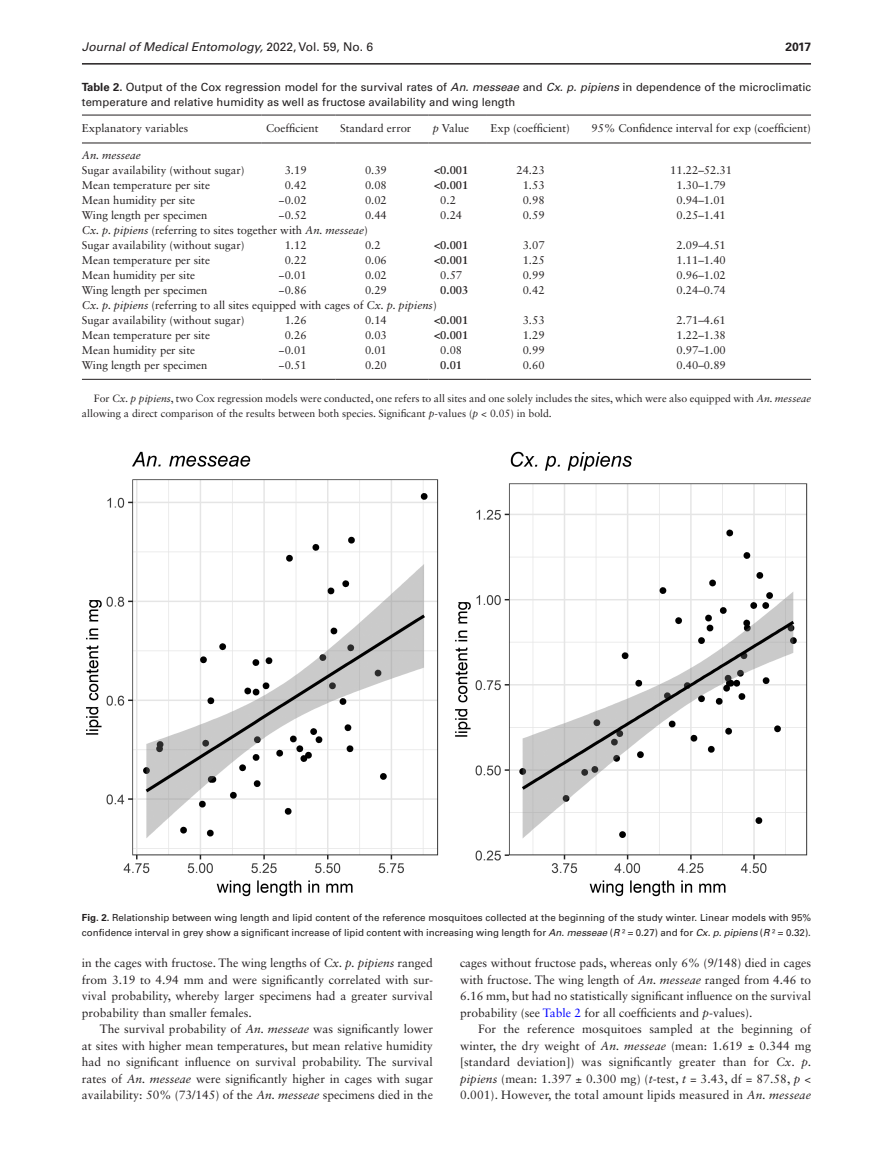
<style>
.page{position:relative;width:893px;height:1174px;background:#fff}
.page>*{position:absolute;margin:0;border:0;box-sizing:border-box;transform-origin:0 0}
.t1{font:12px/16.5px "Sabon LT Std";color:#231f20;text-align:justify}
.t2{font:italic 12px "Univers LT Std";color:#231f20}
.t3{font:700 12px "Univers LT Std";color:#231f20}
.t4{font:11.25px/15px "Sabon LT Std";color:#231f20}
.t5{font:11.25px/15px "Univers LT Std";color:#231f20}
.t6{font:700 11.25px "Sabon LT Std";color:#231f20}
.t7{font:italic 11.25px "Sabon LT Std";color:#231f20}
.t8{font:10.5px/15px "Sabon LT Std";color:#231f20}
.t9{font:9.75px/14.2px "Univers LT Std";color:#231f20}
.s1{font-style:normal}
.s2{font-weight:700}
.s3{font-style:italic}
.s4{color:#00f}
</style>
<div class="page">
<hr style="left:82px;top:63px;width:729px;height:2px;background:#231f20">
<hr style="left:82px;top:115px;width:179px;height:1px;background:#231f20">
<hr style="left:82px;top:143px;width:179px;height:1px;background:#231f20">
<hr style="left:261px;top:115px;width:74px;height:1px;background:#231f20">
<hr style="left:261px;top:143px;width:74px;height:1px;background:#231f20">
<hr style="left:335px;top:115px;width:93px;height:1px;background:#231f20">
<hr style="left:335px;top:143px;width:93px;height:1px;background:#231f20">
<hr style="left:428px;top:115px;width:58px;height:1px;background:#231f20">
<hr style="left:428px;top:143px;width:58px;height:1px;background:#231f20">
<hr style="left:486px;top:115px;width:101px;height:1px;background:#231f20">
<hr style="left:486px;top:143px;width:101px;height:1px;background:#231f20">
<hr style="left:587px;top:115px;width:224px;height:1px;background:#231f20">
<hr style="left:587px;top:143px;width:224px;height:1px;background:#231f20">
<hr style="left:82px;top:379px;width:179px;height:1px;background:#231f20">
<hr style="left:261px;top:379px;width:74px;height:1px;background:#231f20">
<hr style="left:335px;top:379px;width:93px;height:1px;background:#231f20">
<hr style="left:428px;top:379px;width:58px;height:1px;background:#231f20">
<hr style="left:486px;top:379px;width:101px;height:1px;background:#231f20">
<hr style="left:587px;top:379px;width:224px;height:1px;background:#231f20">
<img style="left:86px;top:451px;width:722px;height:446px">
<p class="t2" style="left:82px;top:40px;width:293px">Journal of Medical Entomology, <span class="s1">2022, Vol. 59, No. 6</span></p>
<p class="t3" style="left:785px;top:40px;width:27px">2017</p>
<p class="t5" style="left:82px;top:79px;width:731px"><span class="s2">Table 2.</span> Output of the Cox regression model for the survival rates of <span class="s3">An. messeae</span> and <span class="s3">Cx. p. pipiens</span> in dependence of the microclimatic temperature and relative humidity as well as fructose availability and wing length</p>
<p class="t4" style="left:82px;top:121px;width:108px">Explanatory variables</p>
<p class="t4" style="left:266px;top:121px;width:54px">Coefficient</p>
<p class="t4" style="left:340px;top:121px;width:73px">Standard error</p>
<p class="t4" style="left:433px;top:121px;width:38px"><span class="s3">p</span> Value</p>
<p class="t4" style="left:491px;top:121px;width:81px">Exp (coefficient)</p>
<p class="t4" style="left:591px;top:121px;width:221px">95% Confidence interval for exp (coefficient)</p>
<p class="t7" style="left:82px;top:148px;width:60px">An. messeae</p>
<p class="t4" style="left:82px;top:162px;width:164px">Sugar availability (without sugar)</p>
<p class="t4" style="left:285px;top:162px;width:23px">3.19</p>
<p class="t4" style="left:365px;top:162px;width:23px">0.39</p>
<p class="t6" style="left:434px;top:163px;width:36px">&lt;0.001</p>
<p class="t4" style="left:516px;top:162px;width:30px">24.23</p>
<p class="t4" style="left:670px;top:162px;width:63px">11.22–52.31</p>
<p class="t4" style="left:82px;top:177px;width:130px">Mean temperature per site</p>
<p class="t4" style="left:285px;top:177px;width:23px">0.42</p>
<p class="t4" style="left:365px;top:177px;width:23px">0.08</p>
<p class="t6" style="left:434px;top:178px;width:36px">&lt;0.001</p>
<p class="t4" style="left:523px;top:177px;width:23px">1.53</p>
<p class="t4" style="left:676px;top:177px;width:51px">1.30–1.79</p>
<p class="t4" style="left:82px;top:192px;width:115px">Mean humidity per site</p>
<p class="t4" style="left:278px;top:192px;width:30px">−0.02</p>
<p class="t4" style="left:365px;top:192px;width:23px">0.02</p>
<p class="t4" style="left:440px;top:192px;width:17px">0.2</p>
<p class="t4" style="left:523px;top:192px;width:23px">0.98</p>
<p class="t4" style="left:676px;top:192px;width:51px">0.94–1.01</p>
<p class="t4" style="left:82px;top:207px;width:127px">Wing length per specimen</p>
<p class="t4" style="left:278px;top:207px;width:30px">−0.52</p>
<p class="t4" style="left:365px;top:207px;width:23px">0.44</p>
<p class="t4" style="left:440px;top:207px;width:23px">0.24</p>
<p class="t4" style="left:523px;top:207px;width:23px">0.59</p>
<p class="t4" style="left:676px;top:207px;width:51px">0.25–1.41</p>
<p class="t4" style="left:82px;top:222px;width:288px"><span class="s3">Cx. p. pipiens</span> (referring to sites together with <span class="s3">An. messeae</span>)<br>Sugar availability (without sugar)</p>
<p class="t4" style="left:285px;top:237px;width:23px">1.12</p>
<p class="t4" style="left:365px;top:237px;width:17px">0.2</p>
<p class="t6" style="left:434px;top:238px;width:36px">&lt;0.001</p>
<p class="t4" style="left:523px;top:237px;width:23px">3.07</p>
<p class="t4" style="left:676px;top:237px;width:51px">2.09–4.51</p>
<p class="t4" style="left:82px;top:252px;width:130px">Mean temperature per site</p>
<p class="t4" style="left:285px;top:252px;width:23px">0.22</p>
<p class="t4" style="left:365px;top:252px;width:23px">0.06</p>
<p class="t6" style="left:434px;top:253px;width:36px">&lt;0.001</p>
<p class="t4" style="left:523px;top:252px;width:23px">1.25</p>
<p class="t4" style="left:676px;top:252px;width:51px">1.11–1.40</p>
<p class="t4" style="left:82px;top:267px;width:115px">Mean humidity per site</p>
<p class="t4" style="left:278px;top:267px;width:30px">−0.01</p>
<p class="t4" style="left:365px;top:267px;width:23px">0.02</p>
<p class="t4" style="left:440px;top:267px;width:23px">0.57</p>
<p class="t4" style="left:523px;top:267px;width:23px">0.99</p>
<p class="t4" style="left:676px;top:267px;width:51px">0.96–1.02</p>
<p class="t4" style="left:82px;top:282px;width:127px">Wing length per specimen</p>
<p class="t4" style="left:278px;top:282px;width:30px">−0.86</p>
<p class="t4" style="left:365px;top:282px;width:23px">0.29</p>
<p class="t6" style="left:440px;top:283px;width:30px">0.003</p>
<p class="t4" style="left:523px;top:282px;width:23px">0.42</p>
<p class="t4" style="left:676px;top:282px;width:51px">0.24–0.74</p>
<p class="t4" style="left:82px;top:297px;width:356px"><span class="s3">Cx. p. pipiens</span> (referring to all sites equipped with cages of <span class="s3">Cx. p. pipiens</span>)<br>Sugar availability (without sugar)</p>
<p class="t4" style="left:285px;top:312px;width:23px">1.26</p>
<p class="t4" style="left:365px;top:312px;width:23px">0.14</p>
<p class="t6" style="left:434px;top:313px;width:36px">&lt;0.001</p>
<p class="t4" style="left:523px;top:312px;width:23px">3.53</p>
<p class="t4" style="left:676px;top:312px;width:51px">2.71–4.61</p>
<p class="t4" style="left:82px;top:327px;width:130px">Mean temperature per site</p>
<p class="t4" style="left:285px;top:327px;width:23px">0.26</p>
<p class="t4" style="left:365px;top:327px;width:23px">0.03</p>
<p class="t6" style="left:434px;top:328px;width:36px">&lt;0.001</p>
<p class="t4" style="left:523px;top:327px;width:23px">1.29</p>
<p class="t4" style="left:676px;top:327px;width:51px">1.22–1.38</p>
<p class="t4" style="left:82px;top:342px;width:115px">Mean humidity per site</p>
<p class="t4" style="left:278px;top:342px;width:30px">−0.01</p>
<p class="t4" style="left:365px;top:342px;width:23px">0.01</p>
<p class="t4" style="left:440px;top:342px;width:23px">0.08</p>
<p class="t4" style="left:523px;top:342px;width:23px">0.99</p>
<p class="t4" style="left:676px;top:342px;width:51px">0.97–1.00</p>
<p class="t4" style="left:82px;top:357px;width:127px">Wing length per specimen</p>
<p class="t4" style="left:278px;top:357px;width:30px">−0.51</p>
<p class="t4" style="left:365px;top:357px;width:23px">0.20</p>
<p class="t6" style="left:440px;top:358px;width:23px">0.01</p>
<p class="t4" style="left:523px;top:357px;width:23px">0.60</p>
<p class="t4" style="left:676px;top:357px;width:51px">0.40–0.89</p>
<p class="t8" style="left:82px;top:391px;width:730px;text-indent:12px">For <span class="s3">Cx. p pipiens</span>, two Cox regression models were conducted, one refers to all sites and one solely includes the sites, which were also equipped with <span class="s3">An. messeae </span>allowing a direct comparison of the results between both species. Significant <span class="s3">p</span>-values (<span class="s3">p</span> &lt; 0.05) in bold.</p>
<p class="t9" style="left:82px;top:910px;width:731px"><span class="s2">Fig. 2.</span> Relationship between wing length and lipid content of the reference mosquitoes collected at the beginning of the study winter. Linear models with 95% confidence interval in grey show a significant increase of lipid content with increasing wing length for <span class="s3">An. messeae</span> (<span class="s3">R</span> ² = 0.27) and for <span class="s3">Cx. p. pipiens</span> (<span class="s3">R</span> ² = 0.32).</p>
<p class="t1" style="left:82px;top:954px;width:352px">in the cages with fructose. The wing lengths of <span class="s3">Cx. p. pipiens</span> ranged from 3.19 to 4.94 mm and were significantly correlated with sur&shy;vival probability, whereby larger specimens had a greater survival probability than smaller females.</p>
<p class="t1" style="left:82px;top:1020px;width:353px;text-indent:18px">The survival probability of <span class="s3">An. messeae</span> was significantly lower at sites with higher mean temperatures, but mean relative humidity had no significant influence on survival probability. The survival rates of <span class="s3">An. messeae</span> were significantly higher in cages with sugar availability: 50% (73/145) of the <span class="s3">An. messeae</span> specimens died in the</p>
<p class="t1" style="left:460px;top:954px;width:353px">cages without fructose pads, whereas only 6% (9/148) died in cages with fructose. The wing length of <span class="s3">An. messeae</span> ranged from 4.46 to 6.16 mm, but had no statistically significant influence on the survival probability (see <span class="s4">Table 2</span> for all coefficients and <span class="s3">p</span>-values).</p>
<p class="t1" style="left:460px;top:1020px;width:353px;text-indent:18px">For the reference mosquitoes sampled at the beginning of winter, the dry weight of <span class="s3">An. messeae</span> (mean: 1.619 ± 0.344 mg [standard deviation]) was significantly greater than for <span class="s3">Cx. p. pipiens</span> (mean: 1.397 ± 0.300 mg) (<span class="s3">t</span>-test, <span class="s3">t</span> = 3.43, df = 87.58, <span class="s3">p</span> &lt; 0.001). However, the total amount lipids measured in <span class="s3">An. messeae</span></p>
</div>
